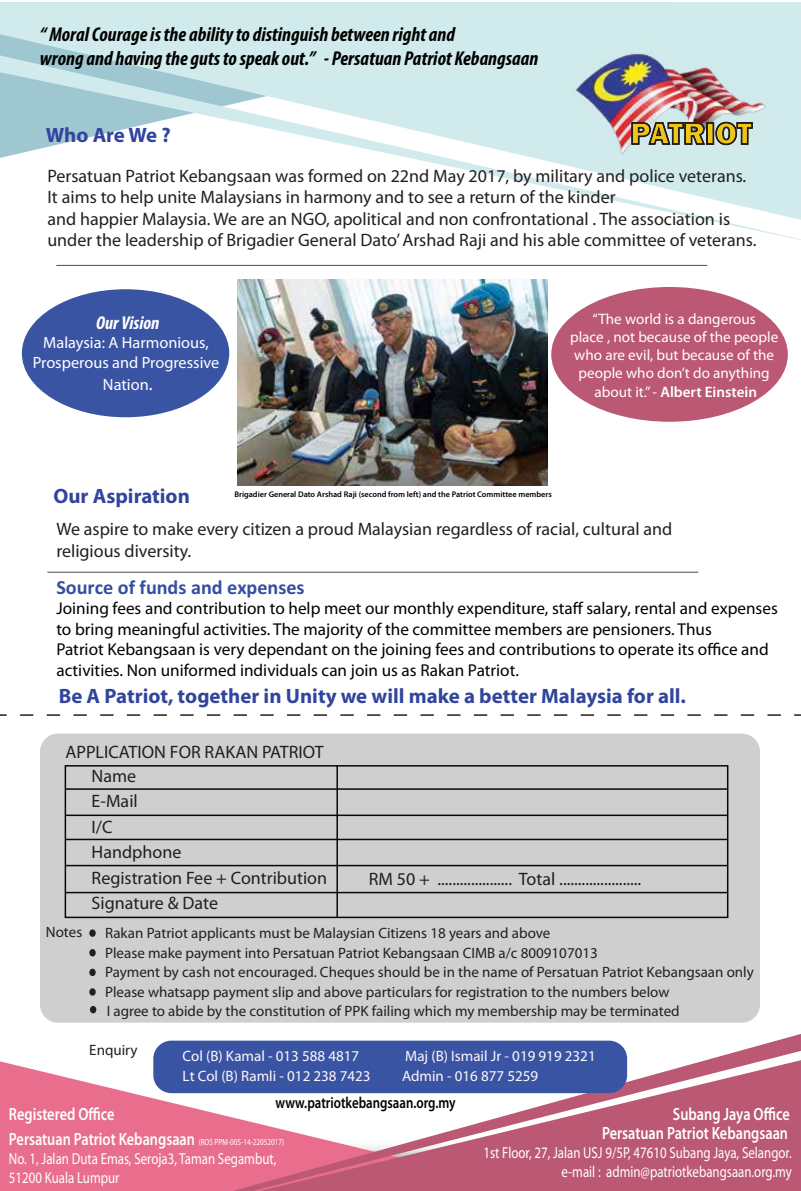
<style>
.page{position:relative;width:801px;height:1191px;background:#fff}
.page>*{position:absolute;margin:0;border:0;box-sizing:border-box;transform-origin:0 0}
.t1{font:700 20.85px "Myriad Pro";color:#31459c}
.t2{font:italic 700 condensed 20.1px/24.2px "Myriad Pro";color:#010101}
.t3{font:700 20.1px "Calibri";color:#354ea1}
.t4{font:italic 700 condensed 18.6px "Myriad Pro";color:#fff}
.t5{font:18px/25.2px "Myriad Pro";color:#231f20}
.t6{font:600 17.7px/25.5px "Myriad Pro";color:#fff;scale:.81 1}
.t7{font:17.25px/20.5px "Myriad Pro";color:#010101}
.t8{font:16.35px/19.5px "Myriad Pro";color:#fff;text-align:center}
.t9{font:15.9px/19.2px "Myriad Pro";color:#fff;text-align:right;scale:.81 1}
.t10{font:600 15.9px "Myriad Pro";color:#000;scale:.81 1}
.t11{font:15.15px/18.1px "Myriad Pro";color:#fff;text-align:center}
.t12{font:15px/19.5px "Myriad Pro";color:#231f20}
.t13{font:15px "Myriad Pro";color:#fef8fb}
.t14{font:600 8.25px "Myriad Pro";color:#010101}
.s1{font-size:18.6px}
.s2{font-weight:600}
.s3{font-weight:400;font-size:8.85px}
</style>
<div class="page">
<svg style="left:0;top:1061px;width:233px;height:130px;background:#ec839e"></svg>
<svg style="left:0;top:2px;width:800px;height:218px;fill:#d1eaec"></svg>
<svg style="left:233px;top:1034px;width:567px;height:157px;fill:#bb5874"></svg>
<img style="left:571px;top:10px;width:197px;height:187px">
<svg style="left:630px;top:121px;width:123px;height:25px;background:#9c9258"></svg>
<div style="left:22px;top:289px;width:207px;height:128px;background:#3a54a4;border-radius:50%"></div>
<div style="left:551px;top:287px;width:236px;height:135px;background:#bb5874;border-radius:50%"></div>
<div style="left:40px;top:733px;width:719px;height:289px;background:#cfcfcf;border-radius:18px"></div>
<svg style="left:64px;top:765px;width:664px;height:154px"></svg>
<hr style="left:65px;top:788px;width:662px;height:2px;background:#0d0607">
<hr style="left:65px;top:814px;width:662px;height:2px;background:#0d0607">
<hr style="left:65px;top:839px;width:662px;height:1px;background:#0d0607">
<hr style="left:65px;top:865px;width:662px;height:1px;background:#0d0607">
<hr style="left:65px;top:892px;width:662px;height:1px;background:#0d0607">
<div style="left:89px;top:929px;width:7px;height:8px;background:#231f20;border-radius:50%"></div>
<div style="left:89px;top:949px;width:7px;height:7px;background:#231f20;border-radius:50%"></div>
<div style="left:89px;top:968px;width:7px;height:8px;background:#231f20;border-radius:50%"></div>
<div style="left:89px;top:988px;width:7px;height:8px;background:#231f20;border-radius:50%"></div>
<div style="left:90px;top:1006px;width:6px;height:7px;background:#231f20;border-radius:50%"></div>
<img style="left:237px;top:279px;width:310px;height:206px">
<svg style="left:0;top:714px;width:7px;height:2px"></svg>
<svg style="left:20px;top:714px;width:761px;height:2px"></svg>
<svg style="left:794px;top:714px;width:6px;height:2px"></svg>
<div style="left:153px;top:1040px;width:473px;height:53px;background:#3a54a4;border-radius:18px"></div>
<p class="t2" style="left:40px;top:23px;width:499px">“ Moral Courage is the ability to distinguish between right and<br>wrong and having the guts to speak out.” - Persatuan Patriot Kebangsaan</p>
<p class="t1" style="left:46px;top:123px;width:126px">Who Are We ?</p>
<p class="t5" style="left:47px;top:166px;width:710px;line-height:21.6px">Persatuan Patriot Kebangsaan was formed on 22nd May 2017, by military and police veterans.<br>It aims to help unite Malaysians in harmony and to see a return of the kinder<br>and happier Malaysia. We are an NGO, apolitical and non confrontational . The association is under the leadership of Brigadier General Dato’ Arshad Raji and his able committee of veterans.</p>
<p class="t4" style="left:96px;top:315px;width:65px">Our Vision</p>
<p class="t8" style="left:33px;top:334px;width:188px">Malaysia: A Harmonious,<br>Prosperous and Progressive</p>
<p class="t8" style="left:103px;top:376px;width:51px">Nation<span class="s1">.</span></p>
<p class="t11" style="left:569px;top:311px;width:209px">“The world is a dangerous<br>place , not because of the people who are evil, but because of the people who don’t do anything about it.” - <span class="s2">Albert Einstein</span></p>
<p class="t1" style="left:53px;top:484px;width:138px">Our Aspiration</p>
<p class="t14" style="left:234px;top:491px;width:319px">Brigadier General Dato Arshad Raji (second from left) and the Patriot Committee members</p>
<p class="t5" style="left:56px;top:520px;width:617px;line-height:21.6px">We aspire to make every citizen a proud Malaysian regardless of racial, cultural and religious diversity.</p>
<p class="t3" style="left:56px;top:575px;width:249px">Source of funds and expenses</p>
<p class="t7" style="left:56px;top:599px;width:722px">Joining fees and contribution to help meet our monthly expenditure, staff salary, rental and expenses to bring meaningful activities. The majority of the committee members are pensioners. Thus<br>Patriot Kebangsaan is very dependant on the joining fees and contributions to operate its office and activities. Non uniformed individuals can join us as Rakan Patriot.</p>
<p class="t1" style="left:59px;top:683px;width:628px">Be A Patriot, together in Unity we will make a better Malaysia for all.</p>
<p class="t5" style="left:92px;top:740px;width:237px;text-indent:-26px">APPLICATION FOR RAKAN PATRIOT<br>Name<br>E-Mail<br>I/C<br>Handphone<br>Registration Fee + Contribution<br>Signature &amp; Date</p>
<p class="t12" style="left:105px;top:924px;width:650px">Rakan Patriot applicants must be Malaysian Citizens 18 years and above<br>Please make payment into Persatuan Patriot Kebangsaan CIMB a/c 8009107013<br>Payment by cash not encouraged. Cheques should be in the name of Persatuan Patriot Kebangsaan only Please whatsapp payment slip and above particulars for registration to the numbers below</p>
<p class="t5" style="left:368px;top:867px;width:274px">RM 50 + .................... Total ......................</p>
<p class="t12" style="left:46px;top:923px;width:38px">Notes</p>
<p class="t12" style="left:107px;top:1002px;width:574px">I agree to abide by the constitution of PPK failing which my membership may be terminated</p>
<p class="t12" style="left:89px;top:1041px;width:50px">Enquiry</p>
<p class="t13" style="left:182px;top:1051px;width:178px">Col (B) Kamal - 013 588 4817</p>
<p class="t13" style="left:405px;top:1051px;width:192px">Maj (B) Ismail Jr - 019 919 2321</p>
<p class="t13" style="left:182px;top:1070px;width:189px">Lt Col (B) Ramli - 012 238 7423</p>
<p class="t13" style="left:402px;top:1070px;width:138px">Admin - 016 877 5259</p>
<p class="t10" style="left:275px;top:1097px;width:224px">www.patriotkebangsaan.org.my</p>
<p class="t6" style="left:9px;top:1102px;width:341px">Registered Office<br>Persatuan Patriot Kebangsaan <span class="s3">(ROS PPM-005-14-22052017)</span></p>
<p class="t9" style="left:9px;top:1150px;width:331px;text-align:left">No. 1, Jalan Duta Emas, Seroja3, Taman Segambut,<br>51200 Kuala Lumpur</p>
<p class="t6" style="left:672px;top:1102px;width:146px">Subang Jaya Office</p>
<p class="t6" style="left:601px;top:1121px;width:231px">Persatuan Patriot Kebangsaan</p>
<p class="t9" style="left:483px;top:1144px;width:382px">1st Floor, 27, Jalan USJ 9/5P, 47610 Subang Jaya, Selangor. e-mail : admin@patriotkebangsaan.org.my</p>
</div>
